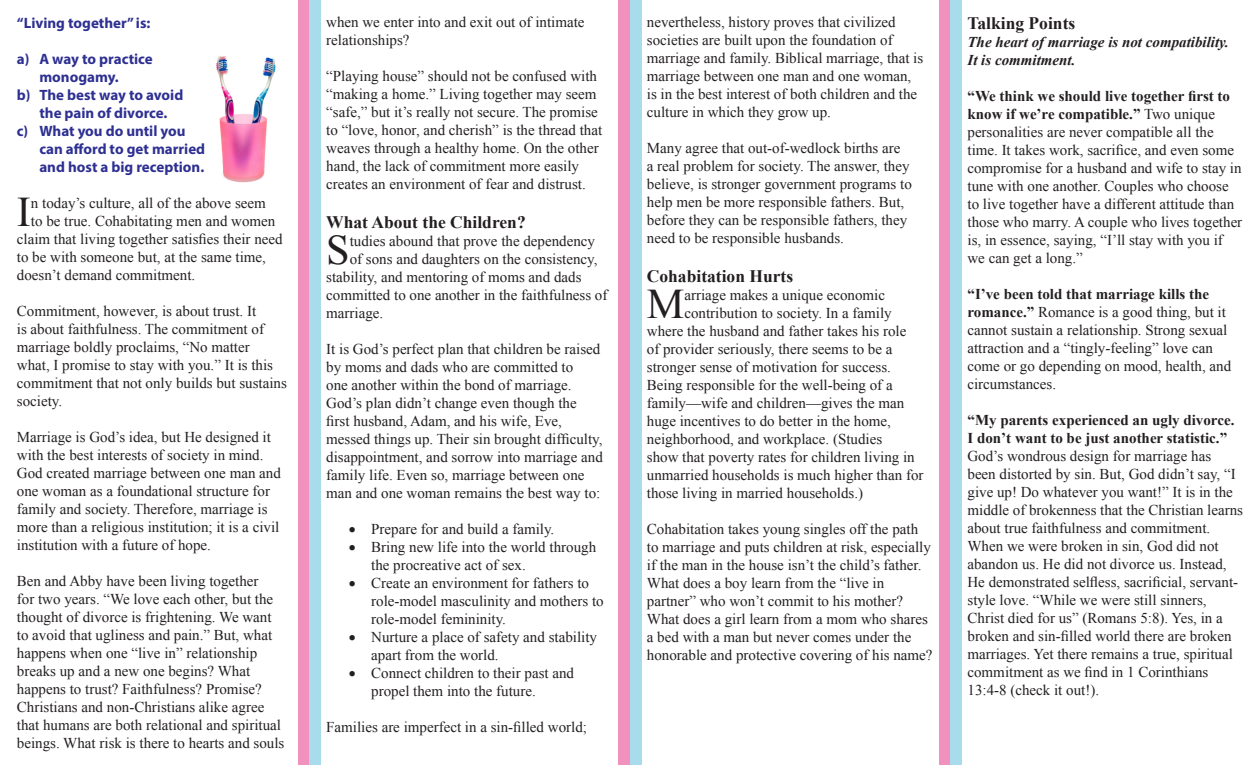
<style>
.page{position:relative;width:1260px;height:765px;background:#fff}
.page>*{position:absolute;margin:0;border:0;box-sizing:border-box;transform-origin:0 0}
.t1{font:42.12px "Times New Roman";color:#231f20}
.t2{font:700 17.5px "Times New Roman";color:#231f20}
.t3{font:15px/18px "Times New Roman";color:#231f20}
.t4{font:700 15px/18px "Myriad Pro";color:#2e3092}
.t5{font:italic 700 15px "Times New Roman";color:#231f20}
.s1{font-weight:700}
</style>
<div class="page">
<div style="left:298px;top:0;width:11px;height:765px;background:#f192be"></div>
<div style="left:309px;top:0;width:12px;height:765px;background:#a8dcec"></div>
<img style="left:216px;top:56px;width:60px;height:127px">
<div style="left:619px;top:0;width:11px;height:765px;background:#f192be"></div>
<div style="left:630px;top:0;width:11px;height:765px;background:#a8dcec"></div>
<div style="left:939px;top:0;width:12px;height:765px;background:#f192be"></div>
<div style="left:951px;top:0;width:11px;height:765px;background:#a8dcec"></div>
<p class="t4" style="left:17px;top:14px;width:135px">“Living together” is:</p>
<p class="t4" style="left:39px;top:50px;width:115px;text-indent:-22px">a) A way to practice monogamy.</p>
<p class="t4" style="left:17px;top:86px;width:168px;text-align:center">b) The best way to avoid the pain of divorce.</p>
<p class="t4" style="left:39px;top:122px;width:167px;text-indent:-22px">c) What you do until you can afford to get married and host a big reception.</p>
<p class="t1" style="left:17px;top:184px;width:16px">I</p>
<p class="t3" style="left:31px;top:194px;width:236px">n today’s culture, all of the above seem</p>
<p class="t3" style="left:31px;top:212px;width:246px">to be true. Cohabitating men and women</p>
<p class="t3" style="left:17px;top:230px;width:267px">claim that living together satisfies their need</p>
<p class="t3" style="left:17px;top:248px;width:251px">to be with someone but, at the same time,</p>
<p class="t3" style="left:17px;top:266px;width:180px">doesn’t demand commitment.</p>
<p class="t3" style="left:17px;top:302px;width:272px">Commitment, however, is about trust. It<br>is about faithfulness. The commitment of marriage boldly proclaims, “No matter<br>what, I promise to stay with you.” It is this commitment that not only builds but sustains society.</p>
<p class="t3" style="left:17px;top:428px;width:266px">Marriage is God’s idea, but He designed it with the best interests of society in mind.<br>God created marriage between one man and one woman as a foundational structure for family and society. Therefore, marriage is more than a religious institution; it is a civil institution with a future of hope.</p>
<p class="t3" style="left:17px;top:572px;width:269px">Ben and Abby have been living together<br>for two years. “We love each other, but the thought of divorce is frightening. We want to avoid that ugliness and pain.” But, what happens when one “live in” relationship breaks up and a new one begins? What happens to trust? Faithfulness? Promise?<br>Christians and non-Christians alike agree that humans are both relational and spiritual beings. What risk is there to hearts and souls</p>
<p class="t3" style="left:326px;top:13px;width:260px">when we enter into and exit out of intimate relationships?</p>
<p class="t3" style="left:326px;top:67px;width:278px">“Playing house” should not be confused with “making a home.” Living together may seem “safe,” but it’s really not secure. The promise to “love, honor, and cherish” is the thread that weaves through a healthy home. On the other hand, the lack of commitment more easily creates an environment of fear and distrust.</p>
<p class="t2" style="left:326px;top:210px;width:201px">What About the Children?</p>
<p class="t1" style="left:326px;top:222px;width:25px">S</p>
<p class="t3" style="left:350px;top:232px;width:247px">tudies abound that prove the dependency</p>
<p class="t3" style="left:350px;top:250px;width:249px">of sons and daughters on the consistency,</p>
<p class="t3" style="left:326px;top:268px;width:257px">stability, and mentoring of moms and dads</p>
<p class="t3" style="left:326px;top:286px;width:283px">committed to one another in the faithfulness of</p>
<p class="t3" style="left:326px;top:304px;width:59px">marriage.</p>
<p class="t3" style="left:326px;top:340px;width:278px">It is God’s perfect plan that children be raised by moms and dads who are committed to<br>one another within the bond of marriage.<br>God’s plan didn’t change even though the first husband, Adam, and his wife, Eve, messed things up. Their sin brought difficulty, disappointment, and sorrow into marriage and family life. Even so, marriage between one man and one woman remains the best way to:</p>
<p class="t3" style="left:349px;top:520px;width:207px">• Prepare for and build a family.</p>
<p class="t3" style="left:371px;top:538px;width:226px;text-indent:-22px">• Bring new life into the world through the procreative act of sex.</p>
<p class="t3" style="left:371px;top:574px;width:234px;text-indent:-22px">• Create an environment for fathers to role-model masculinity and mothers to role-model femininity.</p>
<p class="t3" style="left:371px;top:628px;width:227px;text-indent:-22px">• Nurture a place of safety and stability apart from the world.</p>
<p class="t3" style="left:371px;top:664px;width:204px;text-indent:-22px">• Connect children to their past and propel them into the future.</p>
<p class="t3" style="left:326px;top:718px;width:262px">Families are imperfect in a sin-filled world;</p>
<p class="t3" style="left:647px;top:13px;width:278px">nevertheless, history proves that civilized societies are built upon the foundation of marriage and family. Biblical marriage, that is marriage between one man and one woman, is in the best interest of both children and the culture in which they grow up.</p>
<p class="t3" style="left:647px;top:139px;width:266px">Many agree that out-of-wedlock births are<br>a real problem for society. The answer, they believe, is stronger government programs to help men be more responsible fathers. But, before they can be responsible fathers, they need to be responsible husbands.</p>
<p class="t2" style="left:647px;top:264px;width:148px">Cohabitation Hurts</p>
<p class="t1" style="left:647px;top:276px;width:39px">M</p>
<p class="t3" style="left:684px;top:286px;width:202px">arriage makes a unique economic</p>
<p class="t3" style="left:684px;top:304px;width:209px">contribution to society. In a family</p>
<p class="t3" style="left:647px;top:322px;width:261px">where the husband and father takes his role</p>
<p class="t3" style="left:647px;top:340px;width:247px">of provider seriously, there seems to be a</p>
<p class="t3" style="left:647px;top:358px;width:246px">stronger sense of motivation for success.</p>
<p class="t3" style="left:647px;top:376px;width:247px">Being responsible for the well-being of a</p>
<p class="t3" style="left:647px;top:394px;width:259px">family—wife and children—gives the man</p>
<p class="t3" style="left:647px;top:412px;width:246px">huge incentives to do better in the home,</p>
<p class="t3" style="left:647px;top:430px;width:237px">neighborhood, and workplace. (Studies</p>
<p class="t3" style="left:647px;top:448px;width:269px">show that poverty rates for children living in</p>
<p class="t3" style="left:647px;top:466px;width:278px">unmarried households is much higher than for</p>
<p class="t3" style="left:647px;top:484px;width:218px">those living in married households.)</p>
<p class="t3" style="left:647px;top:520px;width:287px">Cohabitation takes young singles off the path to marriage and puts children at risk, especially if the man in the house isn’t the child’s father.<br>What does a boy learn from the “live in partner” who won’t commit to his mother?<br>What does a girl learn from a mom who shares a bed with a man but never comes under the honorable and protective covering of his name?</p>
<p class="t2" style="left:968px;top:10px;width:109px">Talking Points</p>
<p class="t5" style="left:968px;top:31px;width:263px">The heart of marriage is not compatibility.</p>
<p class="t5" style="left:968px;top:49px;width:109px">It is commitment.</p>
<p class="t3" style="left:968px;top:86px;width:276px"><span class="s1">“We think we should live together first to know if we’re compatible.”</span> Two unique personalities are never compatible all the time. It takes work, sacrifice, and even some compromise for a husband and wife to stay in tune with one another. Couples who choose to live together have a different attitude than those who marry. A couple who lives together is, in essence, saying, “I’ll stay with you if we can get a long.”</p>
<p class="t3" style="left:968px;top:284px;width:265px"><span class="s1">“I’ve been told that marriage kills the romance.”</span> Romance is a good thing, but it cannot sustain a relationship. Strong sexual attraction and a “tingly-feeling” love can come or go depending on mood, health, and circumstances.</p>
<p class="t3" style="left:968px;top:410px;width:277px"><span class="s1">“My parents experienced an ugly divorce.<br>I don’t want to be just another statistic.” </span>God’s wondrous design for marriage has been distorted by sin. But, God didn’t say, “I give up! Do whatever you want!” It is in the middle of brokenness that the Christian learns about true faithfulness and commitment.<br>When we were broken in sin, God did not abandon us. He did not divorce us. Instead, He demonstrated selfless, sacrificial, servant&shy;style love. “While we were still sinners, Christ died for us” (Romans 5:8). Yes, in a broken and sin-filled world there are broken marriages. Yet there remains a true, spiritual commitment as we find in 1 Corinthians 13:4-8 (check it out!).</p>
</div>
